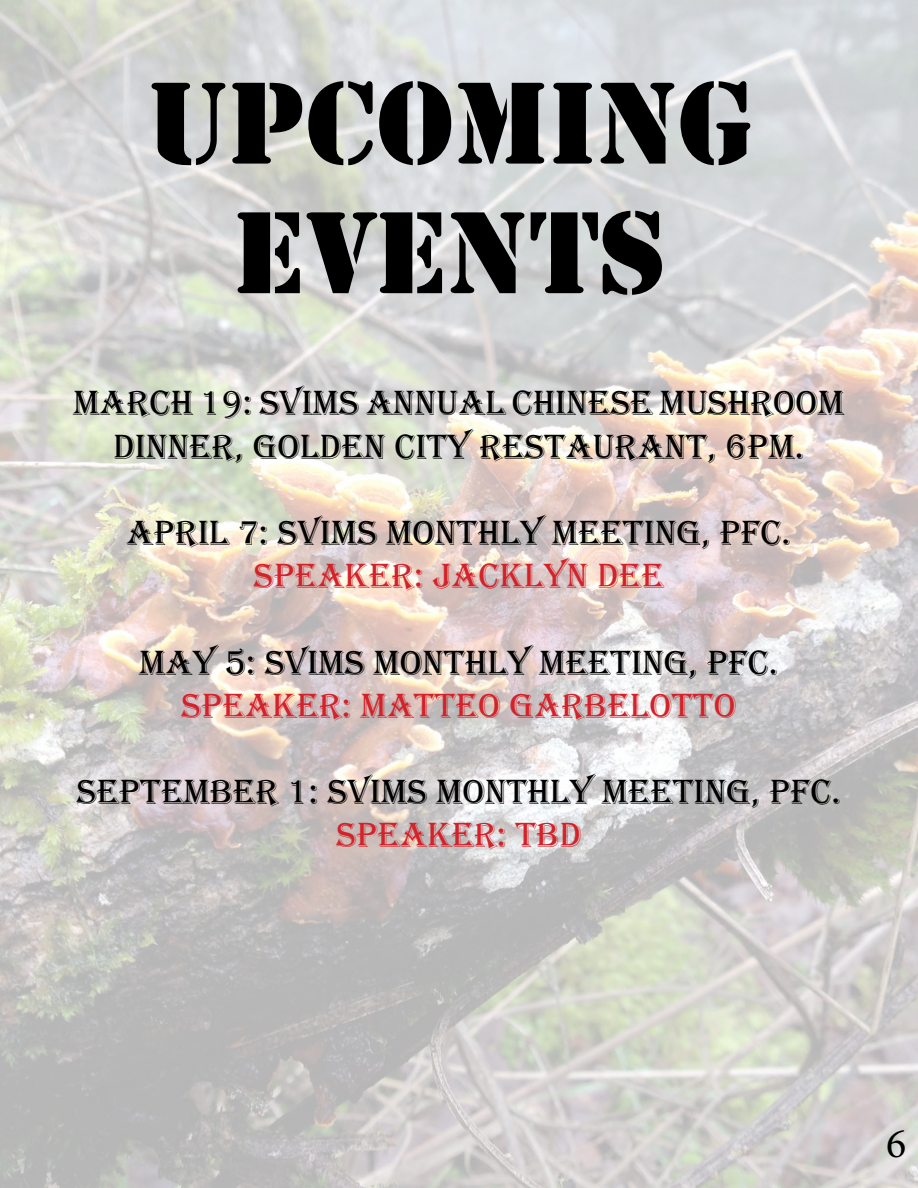
<style>
.page{position:relative;width:918px;height:1188px;background:#fff}
.page>*{position:absolute;margin:0;border:0;box-sizing:border-box;transform-origin:0 0}
.t1{font:108px/129.6px "Stencil Std";color:#000;text-align:center}
.t2{font:42px "Minion Pro";color:#000}
.t3{font:36px/43.2px "Algerian";color:#000;text-align:center}
.t4{font:36px "Algerian";color:#d2232a}
</style>
<div class="page">
<img style="left:0;top:0;width:918px;height:1188px">
<h1 class="t1" style="left:147px;top:60px;width:608px">UPCOMING<br>EVENTS</h1>
<p class="t3" style="left:73px;top:382px;width:773px">MARCH 19: SVIMS ANNUAL CHINESE MUSHROOM<br>DINNER, GOLDEN CITY RESTAURANT, 6PM.</p>
<p class="t3" style="left:127px;top:512px;width:173px">APRIL 7: SVIMS</p>
<p class="t3" style="left:387px;top:512px;width:406px">MONTHLY MEETING, PFC.</p>
<p class="t4" style="left:254px;top:556px;width:412px">SPEAKER: JACKLYN DEE</p>
<p class="t3" style="left:139px;top:642px;width:167px">MAY 5: SVIMS</p>
<p class="t3" style="left:374px;top:642px;width:406px">MONTHLY MEETING, PFC .</p>
<p class="t4" style="left:182px;top:686px;width:556px">SPEAKER: MATTEO GARBELOTTO</p>
<p class="t3" style="left:77px;top:771px;width:292px">SEPTEMBER 1: SVIMS</p>
<p class="t3" style="left:436px;top:771px;width:406px">MONTHLY MEETING, PFC.</p>
<p class="t4" style="left:337px;top:815px;width:203px">SPEAKER: TBD</p>
<p class="t2" style="left:886px;top:1116px;width:22px">6</p>
</div>
